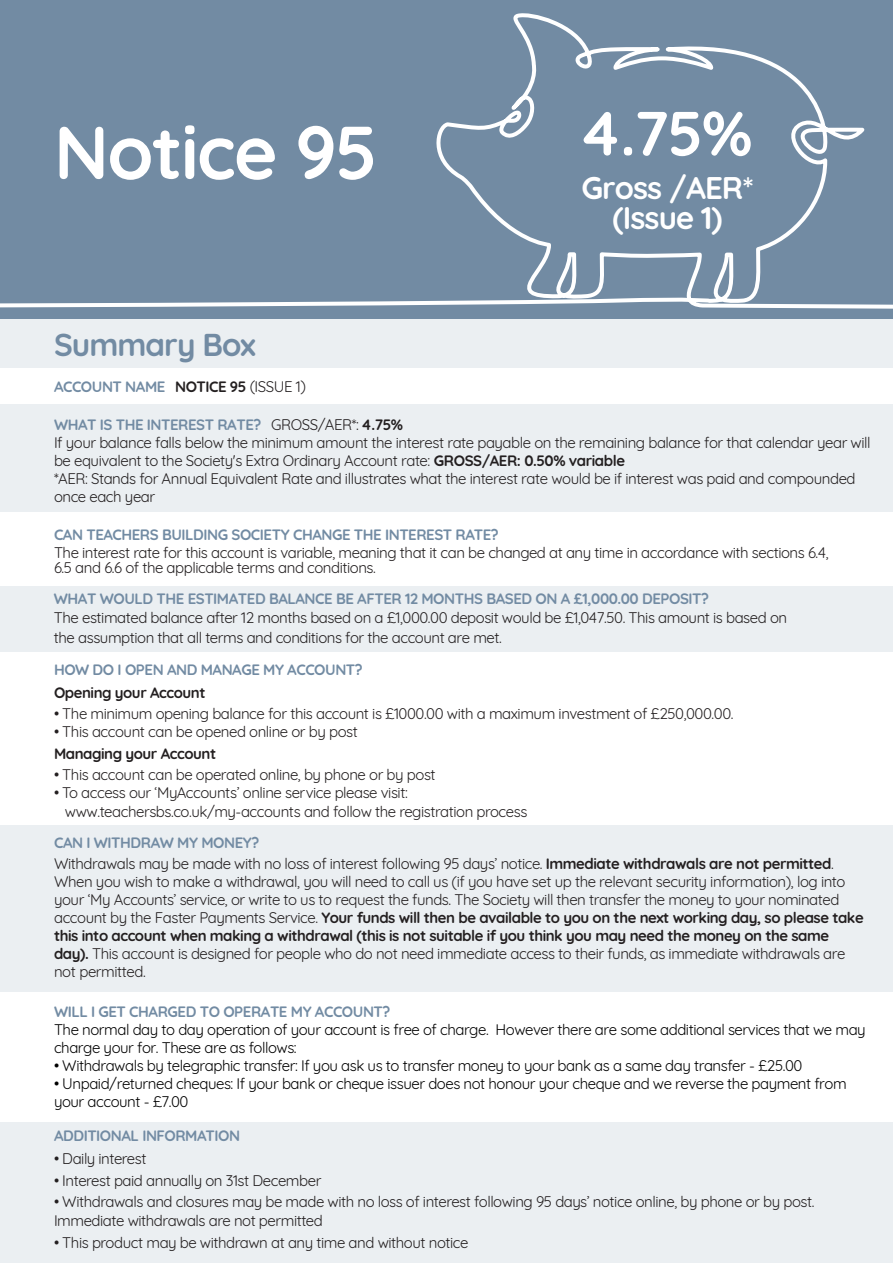
<style>
.page{position:relative;width:893px;height:1263px;background:#fff}
.page>*{position:absolute;margin:0;border:0;box-sizing:border-box;transform-origin:0 0}
.t1{font:700 74.7px "Quicksand";letter-spacing:-.02em;color:#fff}
.t2{font:700 62.25px "Quicksand";color:#fff}
.t3{font:700 31.5px "Quicksand";letter-spacing:-.03em;color:#728ba3}
.t4{font:700 31.2px/29.7px "Quicksand";letter-spacing:-.03em;color:#fff;text-align:center}
.t5{font:15px/18px "Quicksand";letter-spacing:-.03em;color:#231f20}
.t6{font:15px/18px "Quicksand";letter-spacing:-.03em;color:#000}
.t7{font:700 15px "Quicksand";letter-spacing:-.03em;color:#728ba3}
.t8{font:700 15px "Quicksand";letter-spacing:-.03em;color:#231f20}
.s1{color:#231f20}
.s2{font-weight:400;color:#231f20}
.s3{font-weight:700;color:#728ba3}
.s4{font-weight:700}
</style>
<div class="page">
<div style="left:0;top:1122px;width:893px;height:141px;background:#ebeff2"></div>
<div style="left:0;top:0;width:893px;height:360px;background:#728ba3"></div>
<div style="left:0;top:320px;width:893px;height:48px;background:#ebeff2"></div>
<div style="left:0;top:404px;width:893px;height:108px;background:#ebeff2"></div>
<div style="left:0;top:586px;width:893px;height:66px;background:#ebeff2"></div>
<svg style="left:0;top:13px;width:893px;height:296px"></svg>
<div style="left:0;top:825px;width:893px;height:166px;background:#ebeff2"></div>
<p class="t1" style="left:54px;top:91px;width:326px">Notice 95</p>
<p class="t3" style="left:54px;top:318px;width:203px">Summary Box</p>
<p class="t7" style="left:54px;top:374px;width:253px">ACCOUNT NAME <span class="s1">NOTICE 95</span> <span class="s2">(ISSUE 1)</span></p>
<p class="t2" style="left:578px;top:82px;width:176px">4.75%</p>
<p class="t4" style="left:581px;top:171px;width:174px">Gross /AER* (Issue 1)</p>
<p class="t5" style="left:54px;top:414px;width:818px"><span class="s3">WHAT IS THE INTEREST RATE?</span> GROSS/AER*: <span class="s4">4.75%<br></span>If your balance falls below the minimum amount the interest rate payable on the remaining balance for that calendar year will be equivalent to the Society's Extra Ordinary Account rate: <span class="s4">GROSS/AER: 0.50% variable<br></span>*AER: Stands for Annual Equivalent Rate and illustrates what the interest rate would be if interest was paid and compounded once each year</p>
<p class="t7" style="left:54px;top:522px;width:446px">CAN TEACHERS BUILDING SOCIETY CHANGE THE INTEREST RATE?</p>
<p class="t5" style="left:54px;top:544px;width:776px;line-height:15px">The interest rate for this account is variable, meaning that it can be changed at any time in accordance with sections 6.4,<br>6.5 and 6.6 of the applicable terms and conditions.</p>
<p class="t5" style="left:54px;top:588px;width:735px;line-height:19.2px"><span class="s3">WHAT WOULD THE ESTIMATED BALANCE BE AFTER 12 MONTHS BASED ON A £1,000.00 DEPOSIT?<br></span>The estimated balance after 12 months based on a £1,000.00 deposit would be £1,047.50. This amount is based on the assumption that all terms and conditions for the account are met.</p>
<p class="t7" style="left:54px;top:657px;width:310px">HOW DO I OPEN AND MANAGE MY ACCOUNT?</p>
<p class="t8" style="left:54px;top:681px;width:153px">Opening your Account</p>
<p class="t5" style="left:54px;top:703px;width:681px">• The minimum opening balance for this account is £1000.00 with a maximum investment of £250,000.00.</p>
<p class="t5" style="left:54px;top:721px;width:305px">• This account can be opened online or by post</p>
<p class="t8" style="left:54px;top:741px;width:164px">Managing your Account</p>
<p class="t5" style="left:54px;top:764px;width:383px">• This account can be operated online, by phone or by post</p>
<p class="t5" style="left:54px;top:782px;width:355px">• To access our ‘MyAccounts’ online service please visit:</p>
<p class="t5" style="left:65px;top:801px;width:464px">www.teachersbs.co.uk/my-accounts and follow the registration process</p>
<p class="t5" style="left:54px;top:831px;width:781px;line-height:21px"><span class="s3">CAN I WITHDRAW MY MONEY?<br></span>Withdrawals may be made with no loss of interest following 95 days’ notice. <span class="s4">Immediate withdrawals are not permitted</span>.</p>
<p class="t5" style="left:54px;top:871px;width:811px">When you wish to make a withdrawal, you will need to call us (if you have set up the relevant security information), log into your ‘My Accounts’ service, or write to us to request the funds. The Society will then transfer the money to your nominated account by the Faster Payments Service. <span class="s4">Your funds will then be available to you on the next working day, so please take this into account when making a withdrawal (this is not suitable if you think you may need the money on the same day).</span> This account is designed for people who do not need immediate access to their funds, as immediate withdrawals are not permitted.</p>
<p class="t7" style="left:54px;top:999px;width:338px">WILL I GET CHARGED TO OPERATE MY ACCOUNT?</p>
<p class="t6" style="left:54px;top:1019px;width:813px">The normal day to day operation of your account is free of charge. However there are some additional services that we may charge your for. These are as follows:</p>
<p class="t6" style="left:54px;top:1055px;width:750px">• Withdrawals by telegraphic transfer: If you ask us to transfer money to your bank as a same day transfer - £25.00</p>
<p class="t6" style="left:54px;top:1073px;width:794px">• Unpaid/returned cheques: If your bank or cheque issuer does not honour your cheque and we reverse the payment from your account - £7.00</p>
<p class="t7" style="left:54px;top:1123px;width:188px">ADDITIONAL INFORMATION</p>
<p class="t5" style="left:54px;top:1148px;width:94px">• Daily interest</p>
<p class="t5" style="left:54px;top:1170px;width:269px">• Interest paid annually on 31st December</p>
<p class="t5" style="left:54px;top:1191px;width:762px;line-height:18.8px">• Withdrawals and closures may be made with no loss of interest following 95 days’ notice online, by phone or by post.<br>Immediate withdrawals are not permitted</p>
<p class="t5" style="left:54px;top:1232px;width:416px">• This product may be withdrawn at any time and without notice</p>
</div>
